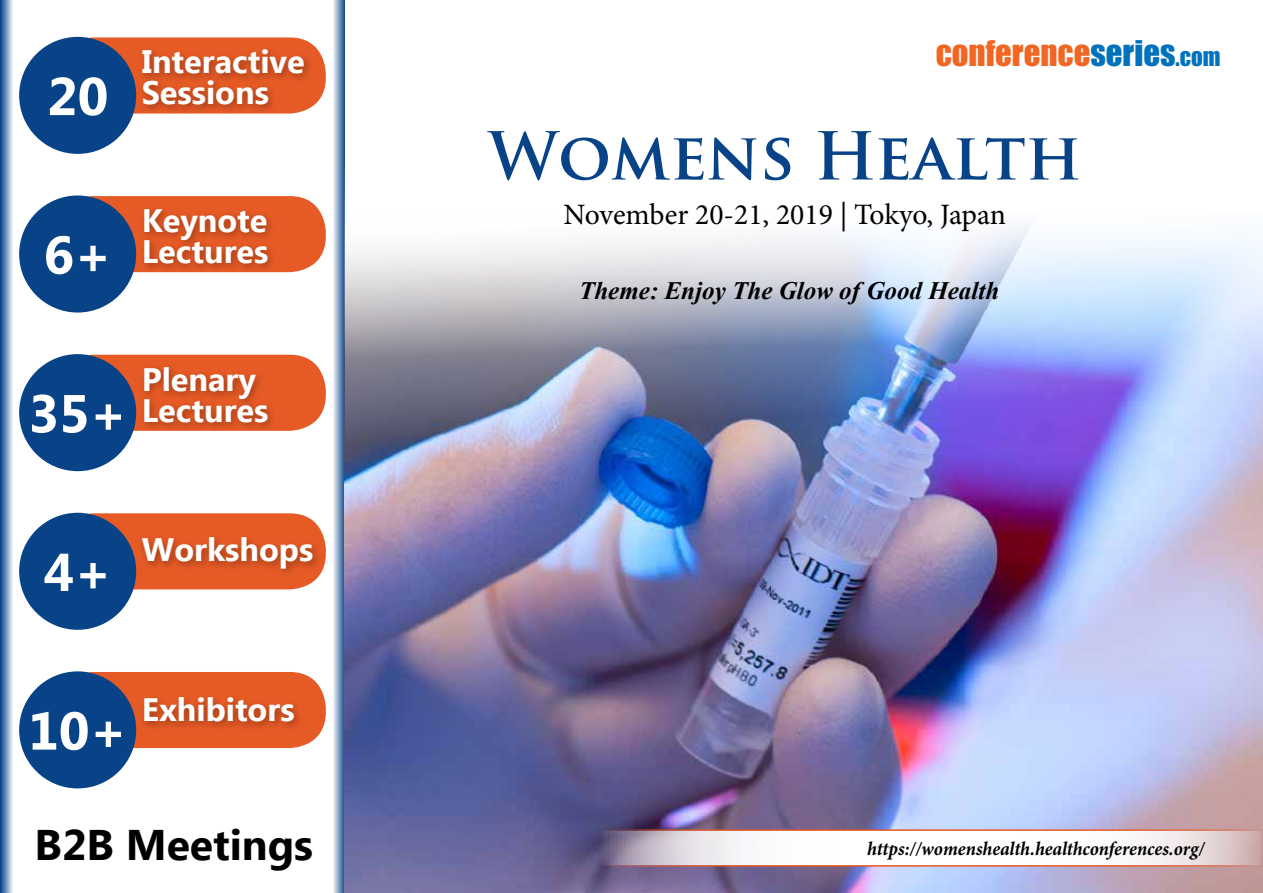
<style>
.page{position:relative;width:1263px;height:893px;background:#fff}
.page>*{position:absolute;margin:0;border:0;box-sizing:border-box;transform-origin:0 0}
.t1{font:700 64.2px "Trajan Pro";color:#084388}
.t2{font:700 53.25px "Ebrima";color:#fff}
.t3{font:700 42.75px "Ebrima";color:#000}
.t4{font:32.7px "Impact";color:#f26522}
.t5{font:700 32.4px/30.9px "Ebrima";color:#fff}
.t6{font:29.55px "Minion Pro";letter-spacing:-.005em;color:#000}
.t7{font:italic 700 25.05px "Times New Roman";color:#000}
.t8{font:italic 700 19.5px "Minion Pro";letter-spacing:-.005em;color:#000;scale:.95 1}
.s1{color:#0072bc}
.s2{font-size:22.95px;color:#0072bc}
</style>
<div class="page">
<svg style="left:0;top:0;width:13px;height:893px;background:#7a99be"></svg>
<svg style="left:333px;top:0;width:12px;height:893px;background:#8da8c8"></svg>
<div style="left:58px;top:37px;width:268px;height:77px;background:#e65a25;border-radius:36px"></div>
<div style="left:19px;top:37px;width:117px;height:117px;background:#084388;border-radius:50%"></div>
<div style="left:138px;top:45px;width:176px;height:69px;background:#000;opacity:.3"></div>
<div style="left:58px;top:196px;width:268px;height:76px;background:#e65a25;border-radius:36px"></div>
<div style="left:19px;top:195px;width:117px;height:118px;background:#084388;border-radius:50%"></div>
<div style="left:140px;top:205px;width:137px;height:68px;background:#000;opacity:.3"></div>
<div style="left:58px;top:355px;width:268px;height:76px;background:#e65a25;border-radius:36px"></div>
<div style="left:19px;top:354px;width:117px;height:117px;background:#084388;border-radius:50%"></div>
<div style="left:140px;top:362px;width:137px;height:70px;background:#000;opacity:.3"></div>
<div style="left:58px;top:513px;width:268px;height:76px;background:#e65a25;border-radius:36px"></div>
<div style="left:19px;top:513px;width:117px;height:117px;background:#084388;border-radius:50%"></div>
<div style="left:138px;top:533px;width:184px;height:46px;background:#000;opacity:.3"></div>
<div style="left:58px;top:672px;width:268px;height:76px;background:#e65a25;border-radius:36px"></div>
<div style="left:19px;top:671px;width:117px;height:117px;background:#084388;border-radius:50%"></div>
<div style="left:140px;top:693px;width:164px;height:38px;background:#000;opacity:.3"></div>
<img style="left:345px;top:224px;width:918px;height:669px">
<svg style="left:597px;top:829px;width:666px;height:38px"></svg>
<h2 class="t2" style="left:47px;top:57px;width:63px">20</h2>
<p class="t5" style="left:142px;top:48px;width:165px">Interactive<br>Sessions</p>
<h2 class="t2" style="left:44px;top:215px;width:70px">6+</h2>
<p class="t5" style="left:142px;top:207px;width:128px">Keynote<br>Lectures</p>
<h2 class="t2" style="left:28px;top:374px;width:100px">35+</h2>
<p class="t5" style="left:142px;top:365px;width:128px">Plenary<br>Lectures</p>
<h2 class="t2" style="left:44px;top:532px;width:70px">4+</h2>
<p class="t5" style="left:142px;top:536px;width:173px">Workshops</p>
<h2 class="t2" style="left:28px;top:691px;width:100px">10+</h2>
<p class="t5" style="left:142px;top:696px;width:154px">Exhibitors</p>
<h3 class="t3" style="left:35px;top:813px;width:280px">B2B Meetings</h3>
<p class="t4" style="left:936px;top:28px;width:286px">CONFERENCE<span class="s1">SERIES</span><span class="s2">.COM</span></p>
<h1 class="t1" style="left:488px;top:116px;width:595px">Womens Health</h1>
<p class="t6" style="left:564px;top:194px;width:444px">November 20-21, 2019 | Tokyo, Japan</p>
<p class="t7" style="left:579px;top:273px;width:422px">Theme: Enjoy The Glow of Good Health</p>
<p class="t8" style="left:867px;top:835px;width:356px">https://womenshealth.healthconferences.org/</p>
</div>
